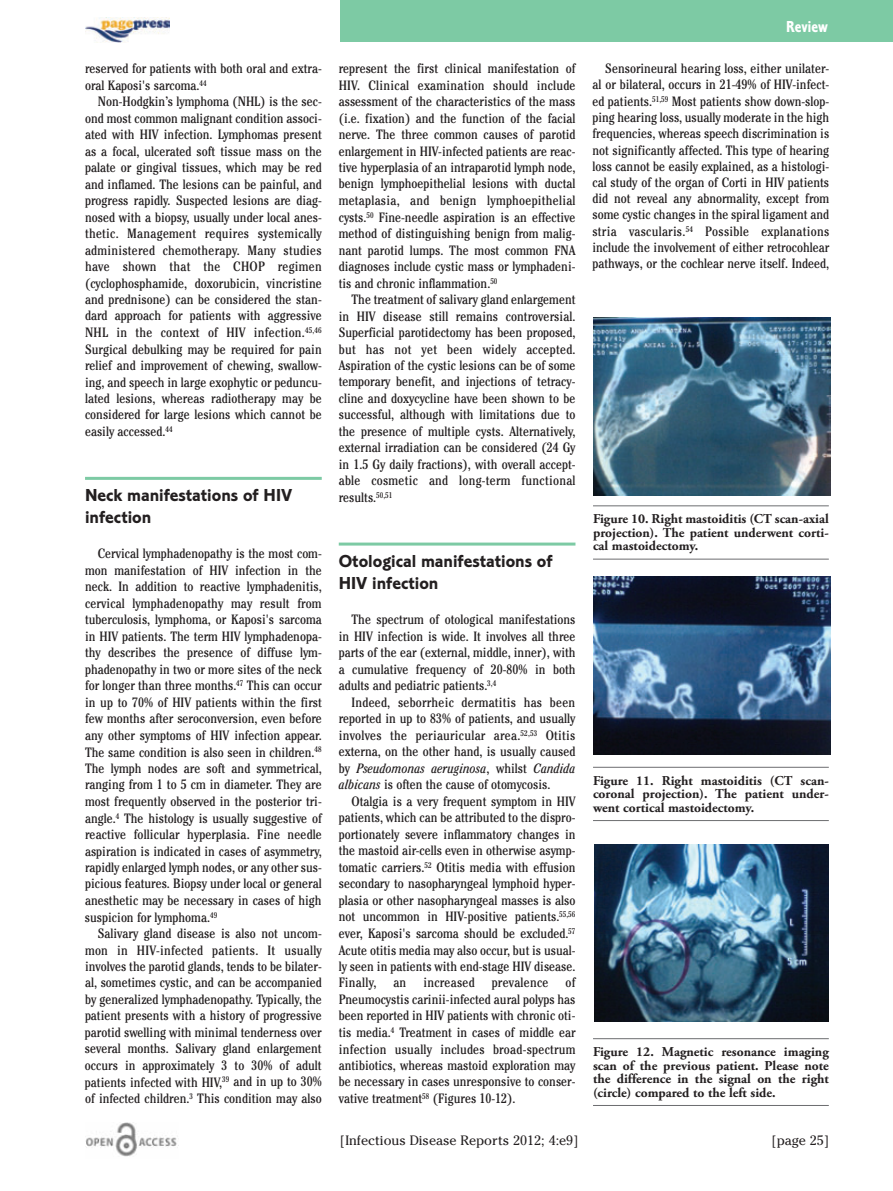
<style>
.page{position:relative;width:893px;height:1191px;background:#fff}
.page>*{position:absolute;margin:0;border:0;box-sizing:border-box;transform-origin:0 0}
.t1{font:18px/21.9px "Corinthian Bold Plain";color:#231f20}
.t2{font:16.5px "Corinthian Bold Condensed Plain";color:#fff}
.t3{font:condensed 13.5px/16.5px "Cheltenham";color:#231f20;text-align:justify}
.t4{font:700 13.5px/13.5px "Adobe Garamond Pro";color:#231f20;text-align:justify}
.t5{font:13.5px "Cheltenham";color:#231f20}
.t6{font:condensed 13.5px "Cheltenham";letter-spacing:.02em;color:#231f20}
.s1{font-style:italic}
</style>
<div class="page">
<hr style="left:85px;top:477px;width:237px;height:3px;background:#7dcaa4">
<hr style="left:339px;top:542px;width:236px;height:3px;background:#7dcaa4">
<div style="left:340px;top:0;width:553px;height:42px;background:#7dcaa4"></div>
<img style="left:86px;top:1123px;width:93px;height:34px">
<img style="left:85px;top:17px;width:85px;height:26px">
<hr style="left:593px;top:767px;width:236px;height:1px;background:#6c6d70">
<hr style="left:593px;top:820px;width:236px;height:1px;background:#6c6d70">
<img style="left:594px;top:576px;width:237px;height:178px">
<hr style="left:593px;top:1038px;width:236px;height:1px;background:#6c6d70">
<hr style="left:593px;top:1105px;width:236px;height:1px;background:#6c6d70">
<img style="left:595px;top:845px;width:234px;height:176px">
<hr style="left:593px;top:505px;width:236px;height:1px;background:#6c6d70">
<hr style="left:593px;top:559px;width:236px;height:1px;background:#6c6d70">
<img style="left:594px;top:318px;width:237px;height:177px">
<p class="t3" style="left:85px;top:61px;width:238px">reserved for patients with both oral and extra&shy;oral Kaposi's sarcoma.<sup>44</sup></p>
<p class="t3" style="left:85px;top:95px;width:238px;text-indent:13px">Non-Hodgkin’s lymphoma (NHL) is the sec&shy;ond most common malignant condition associ&shy;ated with HIV infection. Lymphomas present as a focal, ulcerated soft tissue mass on the palate or gingival tissues, which may be red and inflamed. The lesions can be painful, and progress rapidly. Suspected lesions are diag&shy;nosed with a biopsy, usually under local anes&shy;thetic. Management requires systemically administered chemotherapy. Many studies have shown that the CHOP regimen (cyclophosphamide, doxorubicin, vincristine and prednisone) can be considered the stan&shy;dard approach for patients with aggressive NHL in the context of HIV infection.<sup>45,46<br></sup>Surgical debulking may be required for pain relief and improvement of chewing, swallow&shy;ing, and speech in large exophytic or peduncu&shy;lated lesions, whereas radiotherapy may be considered for large lesions which cannot be easily accessed.<sup>44</sup></p>
<h1 class="t1" style="left:85px;top:486px;width:209px">Neck manifestations of HIV infection</h1>
<p class="t3" style="left:85px;top:547px;width:238px;text-indent:13px">Cervical lymphadenopathy is the most com&shy;mon manifestation of HIV infection in the neck. In addition to reactive lymphadenitis, cervical lymphadenopathy may result from tuberculosis, lymphoma, or Kaposi's sarcoma in HIV patients. The term HIV lymphadenopa&shy;thy describes the presence of diffuse lym&shy;phadenopathy in two or more sites of the neck for longer than three months.<sup>47</sup> This can occur in up to 70% of HIV patients within the first few months after seroconversion, even before any other symptoms of HIV infection appear.<br>The same condition is also seen in children.<sup>48<br></sup>The lymph nodes are soft and symmetrical, ranging from 1 to 5 cm in diameter. They are most frequently observed in the posterior tri&shy;angle.<sup>4</sup> The histology is usually suggestive of reactive follicular hyperplasia. Fine needle aspiration is indicated in cases of asymmetry, rapidly enlarged lymph nodes, or any other sus&shy;picious features. Biopsy under local or general anesthetic may be necessary in cases of high suspicion for lymphoma.<sup>49</sup></p>
<p class="t3" style="left:85px;top:926px;width:238px;text-indent:13px">Salivary gland disease is also not uncom&shy;mon in HIV-infected patients. It usually involves the parotid glands, tends to be bilater&shy;al, sometimes cystic, and can be accompanied by generalized lymphadenopathy. Typically, the patient presents with a history of progressive parotid swelling with minimal tenderness over several months. Salivary gland enlargement occurs in approximately 3 to 30% of adult patients infected with HIV,<sup>39</sup> and in up to 30% of infected children.<sup>3</sup> This condition may also</p>
<p class="t3" style="left:339px;top:62px;width:238px">represent the first clinical manifestation of HIV. Clinical examination should include assessment of the characteristics of the mass (i.e. fixation) and the function of the facial nerve. The three common causes of parotid enlargement in HIV-infected patients are reac&shy;tive hyperplasia of an intraparotid lymph node, benign lymphoepithelial lesions with ductal metaplasia, and benign lymphoepithelial cysts.<sup>50</sup> Fine-needle aspiration is an effective method of distinguishing benign from malig&shy;nant parotid lumps. The most common FNA diagnoses include cystic mass or lymphadeni&shy;tis and chronic inflammation.<sup>50</sup></p>
<p class="t3" style="left:339px;top:292px;width:238px;text-indent:13px">The treatment of salivary gland enlargement in HIV disease still remains controversial.<br>Superficial parotidectomy has been proposed, but has not yet been widely accepted.<br>Aspiration of the cystic lesions can be of some temporary benefit, and injections of tetracy&shy;cline and doxycycline have been shown to be successful, although with limitations due to the presence of multiple cysts. Alternatively, external irradiation can be considered (24 Gy in 1.5 Gy daily fractions), with overall accept&shy;able cosmetic and long-term functional results.<sup>50,51</sup></p>
<h1 class="t1" style="left:339px;top:551px;width:215px">Otological manifestations of<br>HIV infection</h1>
<p class="t3" style="left:339px;top:612px;width:238px;text-indent:13px">The spectrum of otological manifestations in HIV infection is wide. It involves all three parts of the ear (external, middle, inner), with a cumulative frequency of 20-80% in both adults and pediatric patients.<sup>3,4</sup></p>
<p class="t3" style="left:339px;top:695px;width:238px;text-indent:13px">Indeed, seborrheic dermatitis has been reported in up to 83% of patients, and usually involves the periauricular area.<sup>52,53</sup> Otitis externa, on the other hand, is usually caused by <span class="s1">Pseudomonas aeruginosa</span>, whilst <span class="s1">Candida albicans</span> is often the cause of otomycosis.</p>
<p class="t3" style="left:339px;top:794px;width:238px;text-indent:13px">Otalgia is a very frequent symptom in HIV patients, which can be attributed to the dispro&shy;portionately severe inflammatory changes in the mastoid air-cells even in otherwise asymp&shy;tomatic carriers.<sup>52</sup> Otitis media with effusion secondary to nasopharyngeal lymphoid hyper&shy;plasia or other nasopharyngeal masses is also not uncommon in HIV-positive patients.<sup>55,56 </sup>ever, Kaposi's sarcoma should be excluded.<sup>57<br></sup>Acute otitis media may also occur, but is usual&shy;ly seen in patients with end-stage HIV disease.<br>Finally,</p>
<p class="t3" style="left:339px;top:976px;width:238px;text-indent:227px">of Pneumocystis carinii-infected aural polyps has been reported in HIV patients with chronic oti&shy;tis media.<sup>4</sup> Treatment in cases of middle ear infection usually includes broad-spectrum antibiotics, whereas mastoid exploration may be necessary in cases unresponsive to conser&shy;vative treatment<sup>58</sup> (Figures 10-12).</p>
<p class="t3" style="left:393px;top:976px;width:14px">an</p>
<p class="t6" style="left:423px;top:978px;width:53px">increased</p>
<p class="t6" style="left:492px;top:978px;width:58px">prevalence</p>
<p class="t2" style="left:786px;top:21px;width:43px">Review</p>
<p class="t3" style="left:592px;top:62px;width:238px;text-indent:13px">Sensorineural hearing loss, either unilater&shy;al or bilateral, occurs in 21-49% of HIV-infect&shy;ed patients.<sup>51,59</sup> Most patients show down-slop&shy;ping hearing loss, usually moderate in the high frequencies, whereas speech discrimination is not significantly affected. This type of hearing loss cannot be easily explained, as a histologi&shy;cal study of the organ of Corti in HIV patients did not reveal any abnormality, except from some cystic changes in the spiral ligament and stria vascularis.<sup>54</sup> Possible explanations include the involvement of either retrocohlear pathways, or the cochlear nerve itself. Indeed,</p>
<p class="t4" style="left:593px;top:513px;width:237px">Figure 10. Right mastoiditis (CT scan-axial projection). The patient underwent corti&shy;cal mastoidectomy.</p>
<p class="t4" style="left:593px;top:775px;width:237px">Figure 11. Right mastoiditis (CT scan&shy;coronal projection). The patient under&shy;went cortical mastoidectomy.</p>
<p class="t4" style="left:593px;top:1046px;width:237px">Figure 12. Magnetic resonance imaging scan of the previous patient. Please note the difference in the signal on the right (circle) compared to the left side.</p>
<p class="t5" style="left:340px;top:1132px;width:240px">[Infectious Disease Reports 2012; 4:e9]</p>
<p class="t5" style="left:771px;top:1132px;width:59px">[page 25]</p>
</div>
